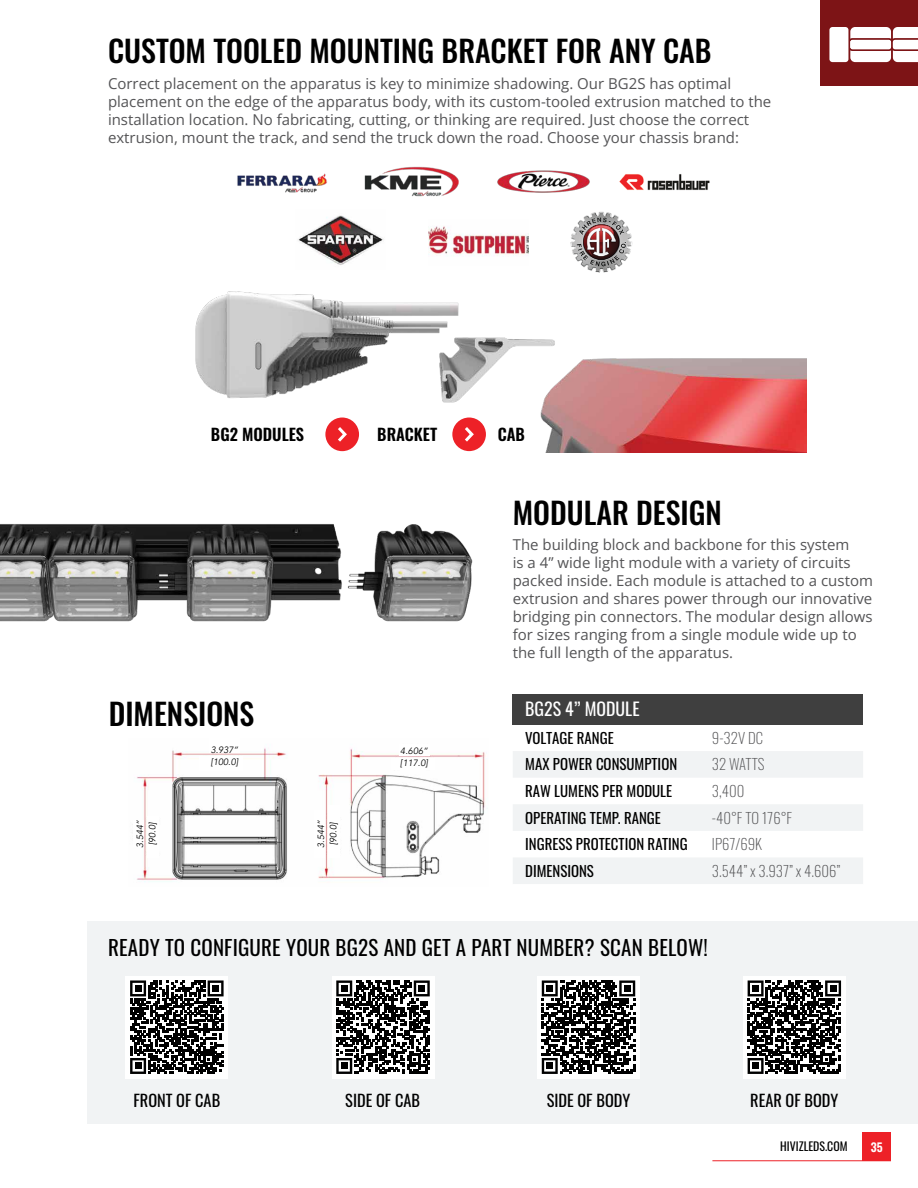
<style>
.page{position:relative;width:918px;height:1188px;background:#fff}
.page>*{position:absolute;margin:0;border:0;box-sizing:border-box;transform-origin:0 0}
.t1{font:500 30px "Oswald";color:#000}
.t2{font:21px "Oswald";letter-spacing:.01em;color:#000}
.t3{font:17.85px "Oswald";color:#fff}
.t4{font:16.35px "Oswald";color:#000}
.t5{font:600 16.35px "Oswald";color:#000}
.t6{font:15px/18px "Open Sans";color:#545456}
.t7{font:14.85px "Oswald";color:#000}
.t8{font:200 14.85px "Oswald";color:#545456}
.t9{font:11.85px "Oswald";color:#000}
.t10{font:600 11.85px "Oswald";color:#fff}
.t11{font:italic 9.15px/12.3px "Avenir";color:#000}
</style>
<div class="page">
<hr style="left:712px;top:1160px;width:179px;height:1px;background:#ed2127">
<div style="left:862px;top:1133px;width:29px;height:28px;background:#ed2127"></div>
<hr style="left:0;top:195px;width:1px;height:112px;background:#7d1416">
<div style="left:820px;top:0;width:98px;height:86px;background:#7d1416"></div>
<div style="left:829px;top:27px;width:19px;height:35px;background:#fff;border-radius:3px"></div>
<svg style="left:850px;top:27px;width:68px;height:35px;background:#eddede"></svg>
<img style="left:195px;top:291px;width:612px;height:162px">
<div style="left:325px;top:418px;width:34px;height:33px;background:#ed2127;border-radius:50%"></div>
<svg style="left:338px;top:427px;width:9px;height:15px"></svg>
<div style="left:452px;top:418px;width:34px;height:33px;background:#ed2127;border-radius:50%"></div>
<svg style="left:465px;top:427px;width:9px;height:15px"></svg>
<img style="left:570px;top:211px;width:63px;height:62px">
<img style="left:237px;top:173px;width:90px;height:20px">
<img style="left:365px;top:166px;width:93px;height:31px">
<img style="left:497px;top:170px;width:93px;height:43px">
<img style="left:618px;top:174px;width:92px;height:39px">
<img style="left:298px;top:215px;width:86px;height:50px">
<img style="left:429px;top:226px;width:99px;height:30px">
<img style="left:137px;top:748px;width:349px;height:134px">
<div style="left:133px;top:820px;width:11px;height:27px;background:#fff"></div>
<div style="left:314px;top:811px;width:11px;height:47px;background:#fff"></div>
<div style="left:147px;top:816px;width:12px;height:42px;background:#fff"></div>
<div style="left:328px;top:806px;width:12px;height:52px;background:#fff"></div>
<div style="left:210px;top:739px;width:30px;height:14px;background:#fff"></div>
<div style="left:200px;top:757px;width:43px;height:14px;background:#fff"></div>
<div style="left:399px;top:744px;width:31px;height:12px;background:#fff"></div>
<div style="left:391px;top:758px;width:44px;height:11px;background:#fff"></div>
<div style="left:513px;top:694px;width:350px;height:30px;background:#3f3f3f"></div>
<svg style="left:513px;top:751px;width:350px;height:133px;fill:#f1f3f4"></svg>
<img style="left:0;top:524px;width:473px;height:98px">
<div style="left:88px;top:922px;width:830px;height:202px;background:#f1f3f4"></div>
<div style="left:126px;top:976px;width:102px;height:103px;background:#fff"></div>
<svg style="left:130px;top:980px;width:94px;height:94px"></svg>
<div style="left:135px;top:985px;width:7px;height:7px;background:#000"></div>
<div style="left:212px;top:985px;width:7px;height:7px;background:#000"></div>
<div style="left:135px;top:1063px;width:7px;height:6px;background:#000"></div>
<div style="left:332px;top:976px;width:102px;height:102px;background:#fff"></div>
<svg style="left:336px;top:980px;width:94px;height:94px"></svg>
<div style="left:341px;top:985px;width:7px;height:7px;background:#000"></div>
<div style="left:418px;top:985px;width:7px;height:7px;background:#000"></div>
<div style="left:341px;top:1063px;width:7px;height:6px;background:#000"></div>
<div style="left:537px;top:976px;width:103px;height:102px;background:#fff"></div>
<svg style="left:542px;top:980px;width:93px;height:94px"></svg>
<div style="left:546px;top:985px;width:7px;height:7px;background:#000"></div>
<div style="left:624px;top:985px;width:7px;height:7px;background:#000"></div>
<div style="left:546px;top:1063px;width:7px;height:6px;background:#000"></div>
<div style="left:743px;top:976px;width:103px;height:102px;background:#fff"></div>
<svg style="left:748px;top:980px;width:93px;height:94px"></svg>
<div style="left:752px;top:985px;width:7px;height:7px;background:#000"></div>
<div style="left:830px;top:985px;width:7px;height:7px;background:#000"></div>
<div style="left:752px;top:1063px;width:7px;height:6px;background:#000"></div>
<h1 class="t1" style="left:108px;top:35px;width:605px">CUSTOM TOOLED MOUNTING BRACKET FOR ANY CAB</h1>
<p class="t6" style="left:108px;top:75px;width:665px">Correct placement on the apparatus is key to minimize shadowing. Our BG2S has optimal placement on the edge of the apparatus body, with its custom-tooled extrusion matched to the installation location. No fabricating, cutting, or thinking are required. Just choose the correct extrusion, mount the track, and send the truck down the road. Choose your chassis brand:</p>
<p class="t5" style="left:211px;top:426px;width:95px">BG2 MODULES</p>
<p class="t5" style="left:377px;top:426px;width:61px">BRACKET</p>
<p class="t5" style="left:498px;top:426px;width:29px">CAB</p>
<h1 class="t1" style="left:513px;top:497px;width:211px">MODULAR DESIGN</h1>
<p class="t6" style="left:513px;top:535px;width:362px">The building block and backbone for this system<br>is a 4” wide light module with a variety of circuits packed inside. Each module is attached to a custom extrusion and shares power through our innovative bridging pin connectors. The modular design allows for sizes ranging from a single module wide up to the full length of the apparatus.</p>
<h1 class="t1" style="left:109px;top:698px;width:147px">DIMENSIONS</h1>
<p class="t3" style="left:525px;top:692px;width:116px">BG2S 4” MODULE</p>
<p class="t7" style="left:525px;top:725px;width:90px">VOLTAGE RANGE</p>
<p class="t8" style="left:712px;top:725px;width:52px">9-32V DC</p>
<p class="t7" style="left:525px;top:751px;width:153px">MAX POWER CONSUMPTION</p>
<p class="t8" style="left:712px;top:751px;width:54px">32 WATTS</p>
<p class="t7" style="left:525px;top:778px;width:148px">RAW LUMENS PER MODULE</p>
<p class="t8" style="left:712px;top:778px;width:34px">3,400</p>
<p class="t7" style="left:525px;top:804px;width:137px">OPERATING TEMP. RANGE</p>
<p class="t8" style="left:712px;top:804px;width:82px">-40°F TO 176°F</p>
<p class="t7" style="left:525px;top:831px;width:164px">INGRESS PROTECTION RATING</p>
<p class="t8" style="left:712px;top:831px;width:52px">IP67/69K</p>
<p class="t7" style="left:525px;top:858px;width:70px">DIMENSIONS</p>
<p class="t8" style="left:712px;top:858px;width:130px">3.544” x 3.937” x 4.606”</p>
<p class="t11" style="left:211px;top:744px;width:29px;line-height:11.9px">3.937” [100.0]</p>
<p class="t11" style="left:400px;top:745px;width:29px;line-height:11.7px">4.606” [117.0]</p>
<p class="t11" style="left:315px;top:848px;width:29px;rotate:-90deg">3.544”</p>
<p class="t11" style="left:134px;top:848px;width:29px;rotate:-90deg">3.544” [90.0]</p>
<p class="t11" style="left:327px;top:845px;width:24px;rotate:-90deg">[90.0]</p>
<h2 class="t2" style="left:108px;top:929px;width:601px">READY TO CONFIGURE YOUR BG2S AND GET A PART NUMBER? SCAN BELOW!</h2>
<p class="t4" style="left:133px;top:1086px;width:88px">FRONT OF CAB</p>
<p class="t4" style="left:345px;top:1086px;width:76px">SIDE OF CAB</p>
<p class="t4" style="left:547px;top:1086px;width:85px">SIDE OF BODY</p>
<p class="t4" style="left:750px;top:1086px;width:90px">REAR OF BODY</p>
<p class="t9" style="left:780px;top:1136px;width:69px">HIVIZLEDS.COM</p>
<p class="t10" style="left:871px;top:1141px;width:13px">35</p>
</div>
